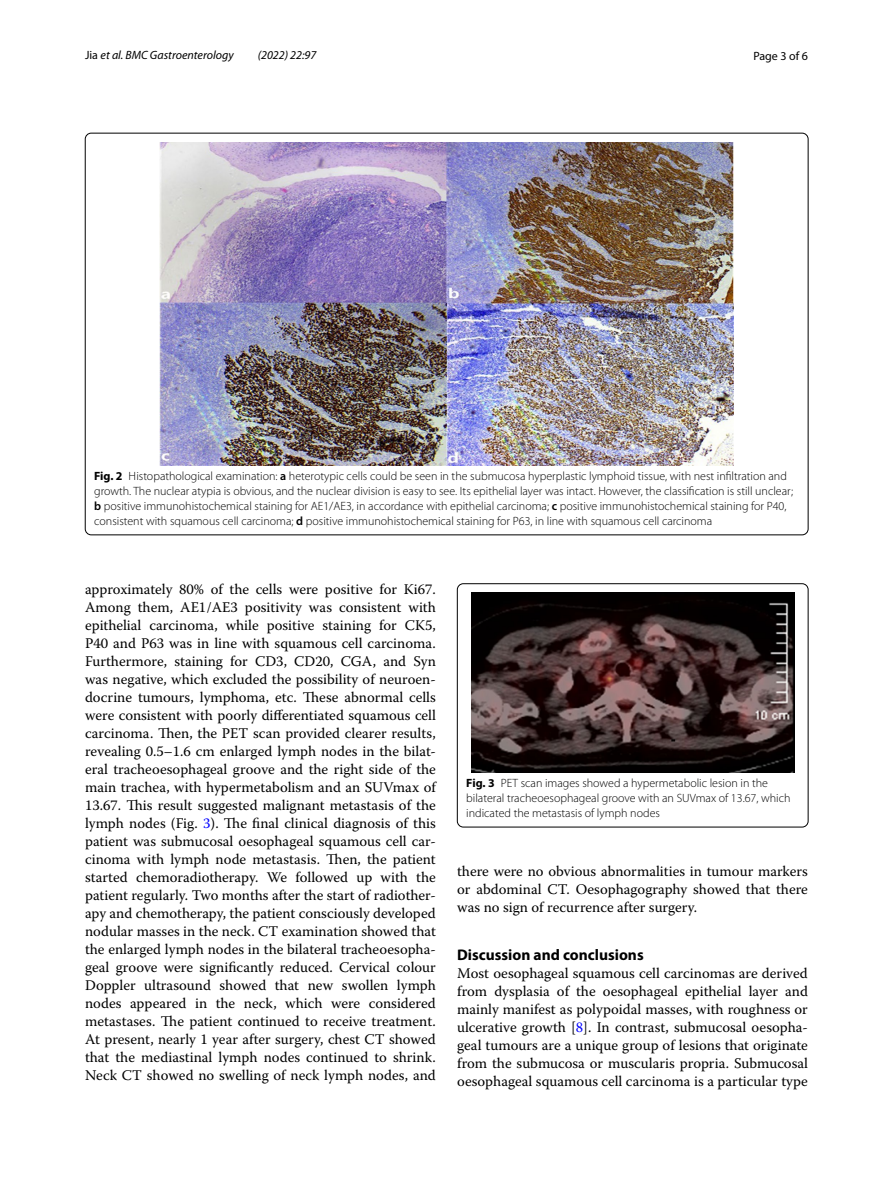
<style>
.page{position:relative;width:893px;height:1187px;background:#fff}
.page>*{position:absolute;margin:0;border:0;box-sizing:border-box;transform-origin:0 0}
.t1{font:700 15.45px "Myriad Pro";color:#000}
.t2{font:14.7px/18px "Warnock Pro";color:#000;text-align:justify}
.t3{font:300 12px/15px "Myriad Pro";color:#000}
.t4{font:italic 12px "Myriad Pro";color:#000}
.t5{font:12px "Myriad Pro";color:#000}
.s1{font-style:normal}
.s2{font-weight:700}
.s3{font-weight:600}
.s4{color:#00f}
</style>
<div class="page">
<img style="left:160px;top:142px;width:574px;height:323px">
<img style="left:471px;top:592px;width:323px;height:180px">
<div style="left:457px;top:583px;width:351px;height:244px;border:1px solid #000;border-radius:6px"></div>
<p class="t4" style="left:85px;top:48px;width:150px"><span class="s1">Jia</span> et al. BMC Gastroenterology</p>
<p class="t4" style="left:258px;top:48px;width:60px">(2022) 22:97</p>
<p class="t5" style="left:753px;top:48px;width:56px">Page 3 of 6</p>
<p class="t3" style="left:94px;top:469px;width:700px"><span class="s2">Fig. 2</span> Histopathological examination: <span class="s3">a</span> heterotypic cells could be seen in the submucosa hyperplastic lymphoid tissue, with nest infiltration and growth. The nuclear atypia is obvious, and the nuclear division is easy to see. Its epithelial layer was intact. However, the classification is still unclear; <span class="s3">b</span> positive immunohistochemical staining for AE1/AE3, in accordance with epithelial carcinoma; <span class="s3">c</span> positive immunohistochemical staining for P40, consistent with squamous cell carcinoma; <span class="s3">d</span> positive immunohistochemical staining for P63, in line with squamous cell carcinoma</p>
<p class="t2" style="left:85px;top:580px;width:352px">approximately 80% of the cells were positive for Ki67.<br>Among them, AE1/AE3 positivity was consistent with epithelial carcinoma, while positive staining for CK5, P40 and P63 was in line with squamous cell carcinoma.<br>Furthermore, staining for CD3, CD20, CGA, and Syn was negative, which excluded the possibility of neuroen&shy;docrine tumours, lymphoma, etc. These abnormal cells were consistent with poorly differentiated squamous cell carcinoma. Then, the PET scan provided clearer results, revealing 0.5–1.6 cm enlarged lymph nodes in the bilat&shy;eral tracheoesophageal groove and the right side of the main trachea, with hypermetabolism and an SUVmax of 13.67. This result suggested malignant metastasis of the lymph nodes (Fig. <span class="s4">3</span>). The final clinical diagnosis of this patient was submucosal oesophageal squamous cell car&shy;cinoma with lymph node metastasis. Then, the patient started chemoradiotherapy. We followed up with the patient regularly. Two months after the start of radiother&shy;apy and chemotherapy, the patient consciously developed nodular masses in the neck. CT examination showed that the enlarged lymph nodes in the bilateral tracheoesopha&shy;geal groove were significantly reduced. Cervical colour Doppler ultrasound showed that new swollen lymph nodes appeared in the neck, which were considered metastases. The patient continued to receive treatment.<br>At present, nearly 1 year after surgery, chest CT showed that the mediastinal lymph nodes continued to shrink.<br>Neck CT showed no swelling of neck lymph nodes, and</p>
<p class="t3" style="left:466px;top:776px;width:326px"><span class="s2">Fig. 3</span> PET scan images showed a hypermetabolic lesion in the bilateral tracheoesophageal groove with an SUVmax of 13.67, which indicated the metastasis of lymph nodes</p>
<p class="t2" style="left:457px;top:861px;width:352px">there were no obvious abnormalities in tumour markers or abdominal CT. Oesophagography showed that there was no sign of recurrence after surgery.</p>
<p class="t1" style="left:457px;top:944px;width:188px">Discussion and conclusions</p>
<p class="t2" style="left:457px;top:963px;width:352px">Most oesophageal squamous cell carcinomas are derived from dysplasia of the oesophageal epithelial layer and mainly manifest as polypoidal masses, with roughness or ulcerative growth [<span class="s4">8</span>]. In contrast, submucosal oesopha&shy;geal tumours are a unique group of lesions that originate from the submucosa or muscularis propria. Submucosal oesophageal squamous cell carcinoma is a particular type</p>
</div>
